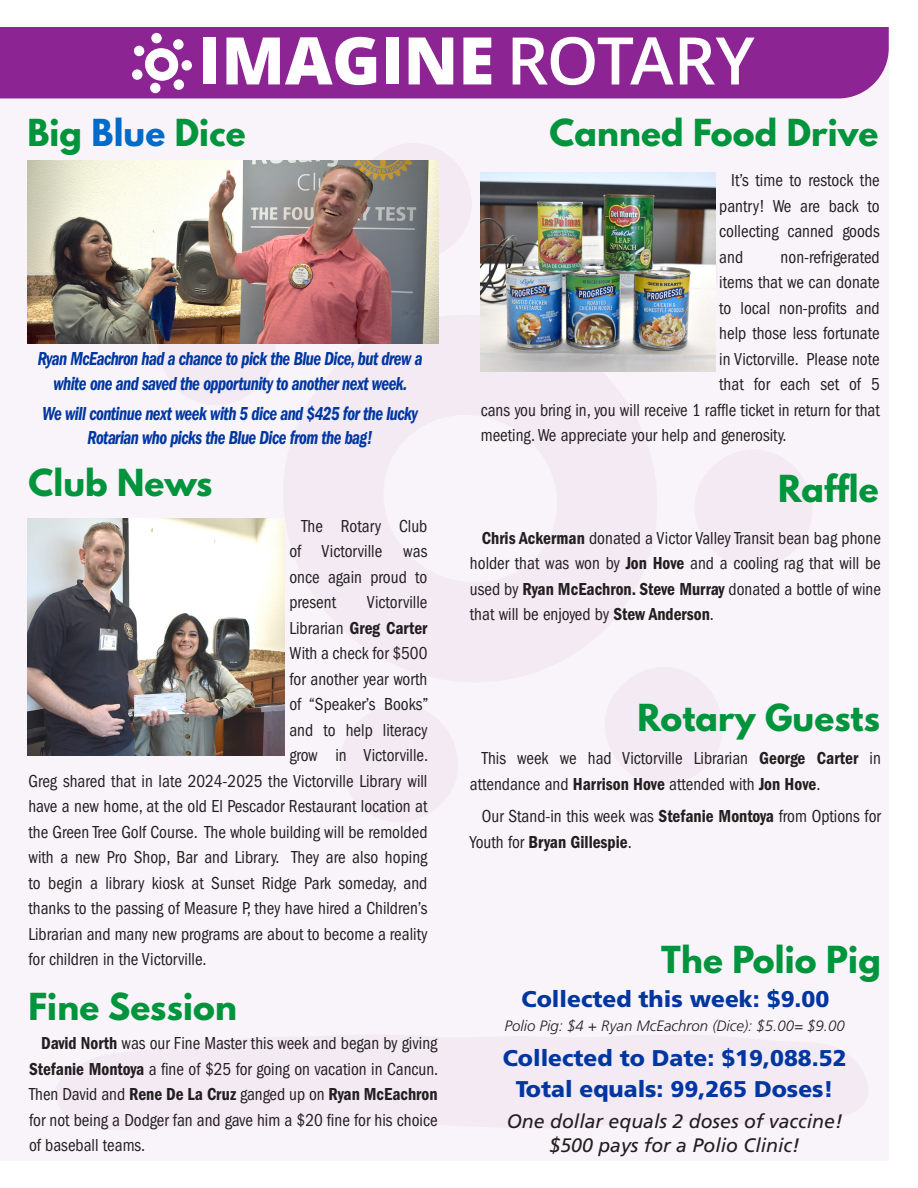
<style>
.page{position:relative;width:918px;height:1188px;background:#fff}
.page>*{position:absolute;margin:0;border:0;box-sizing:border-box;transform-origin:0 0}
.t1{font:700 33px "League Spartan";letter-spacing:.005em;color:#00943d}
.t2{font:900 22.8px "Frutiger";color:#0036a0}
.t3{font:italic 600 condensed 19.5px/25.5px "Franklin Gothic";letter-spacing:-.03em;color:#0036a0;text-align:center;scale:.87 1}
.t4{font:italic 19.5px/24.3px "Frutiger";color:#231f20;text-align:center}
.t5{font:condensed 18px/25.5px "Franklin Gothic";color:#231f20;text-align:justify;scale:.95 1}
.t6{font:600 condensed 18px "Franklin Gothic";color:#231f20;scale:.95 1}
.t7{font:italic 300 15px "Frutiger";color:#231f20}
.s1{color:#006bc8}
.s2{font-weight:400}
.s3{font-weight:600}
</style>
<div class="page">
<div style="left:0;top:27px;width:889px;height:1134px;background:#f9f4f9"></div>
<div style="left:0;top:28px;width:889px;height:70px;background:#8d2493"></div>
<svg style="left:156px;top:343px;width:121px;height:1px"></svg>
<svg style="left:438px;top:160px;width:1px;height:101px"></svg>
<svg style="left:715px;top:214px;width:1px;height:118px"></svg>
<div style="left:204px;top:38px;width:12px;height:46px;background:#fff"></div>
<svg style="left:226px;top:37px;width:150px;height:48px"></svg>
<div style="left:386px;top:38px;width:12px;height:46px;background:#fff"></div>
<svg style="left:409px;top:38px;width:44px;height:46px"></svg>
<svg style="left:463px;top:38px;width:28px;height:46px"></svg>
<svg style="left:513px;top:37px;width:161px;height:48px"></svg>
<svg style="left:680px;top:38px;width:146px;height:47px"></svg>
<svg style="left:144px;top:48px;width:37px;height:33px"></svg>
<div style="left:132px;top:69px;width:11px;height:11px;background:#fff;border-radius:50%"></div>
<div style="left:134px;top:46px;width:10px;height:10px;background:#fff;border-radius:50%"></div>
<div style="left:151px;top:33px;width:11px;height:10px;background:#fff;border-radius:50%"></div>
<div style="left:173px;top:39px;width:11px;height:11px;background:#fff;border-radius:50%"></div>
<div style="left:181px;top:60px;width:11px;height:11px;background:#fff;border-radius:50%"></div>
<div style="left:173px;top:79px;width:11px;height:11px;background:#fff;border-radius:50%"></div>
<div style="left:150px;top:83px;width:11px;height:10px;background:#fff;border-radius:50%"></div>
<img style="left:481px;top:173px;width:234px;height:198px">
<img style="left:27px;top:160px;width:411px;height:183px">
<img style="left:27px;top:518px;width:258px;height:238px">
<p class="t1" style="left:27px;top:107px;width:220px">Big <span class="s1">Blue</span> Dice</p>
<p class="t3" style="left:38px;top:346px;width:444px">Ryan McEachron had a chance to pick the Blue Dice, but drew a white one and saved the opportunity to another next week.</p>
<p class="t3" style="left:42px;top:402px;width:433px;line-height:24px">We will continue next week with 5 dice and $425 for the lucky<br>Rotarian who picks the Blue Dice from the bag!</p>
<p class="t1" style="left:28px;top:456px;width:186px">Club News</p>
<p class="t5" style="left:289px;top:513px;width:147px;text-indent:12px">The Rotary Club of Victorville was once again proud to present</p>
<p class="t5" style="left:367px;top:590px;width:65px">Victorville</p>
<p class="t6" style="left:289px;top:618px;width:147px"><span class="s2">Librarian</span> Greg Carter</p>
<p class="t5" style="left:289px;top:641px;width:147px">With a check for $500</p>
<p class="t5" style="left:289px;top:666px;width:147px">for another year worth</p>
<p class="t5" style="left:289px;top:692px;width:148px">of “Speaker’s Books”</p>
<p class="t5" style="left:289px;top:717px;width:147px">and to help literacy</p>
<p class="t5" style="left:289px;top:743px;width:148px">grow in Victorville.</p>
<p class="t5" style="left:28px;top:768px;width:422px">Greg shared that in late 2024-2025 the Victorville Library will</p>
<p class="t5" style="left:28px;top:794px;width:422px">have a new home, at the old El Pescador Restaurant location at</p>
<p class="t5" style="left:28px;top:819px;width:422px">the Green Tree Golf Course. The whole building will be remolded</p>
<p class="t5" style="left:28px;top:845px;width:422px">with a new Pro Shop, Bar and Library. They are also hoping</p>
<p class="t5" style="left:28px;top:870px;width:422px">to begin a library kiosk at Sunset Ridge Park someday, and</p>
<p class="t5" style="left:28px;top:896px;width:422px">thanks to the passing of Measure P, they have hired a Children’s</p>
<p class="t5" style="left:28px;top:921px;width:422px">Librarian and many new programs are about to become a reality</p>
<p class="t5" style="left:28px;top:947px;width:189px">for children in the Victorville.</p>
<p class="t1" style="left:28px;top:981px;width:210px">Fine Session</p>
<p class="t5" style="left:29px;top:1031px;width:432px;text-indent:12px"><span class="s3">David North</span> was our Fine Master this week and began by giving <span class="s3">Stefanie Montoya</span> a fine of $25 for going on vacation in Cancun.<br>Then David and <span class="s3">Rene De La Cruz</span> ganged up on <span class="s3">Ryan McEachron </span>for not being a Dodger fan and gave him a $20 fine for his choice of baseball teams.</p>
<p class="t1" style="left:549px;top:107px;width:331px">Canned Food Drive</p>
<p class="t5" style="left:719px;top:168px;width:170px;text-indent:12px">It’s time to restock the pantry! We are back to collecting canned goods and</p>
<p class="t5" style="left:781px;top:244px;width:106px">non-refrigerated</p>
<p class="t5" style="left:719px;top:270px;width:170px">items that we can donate</p>
<p class="t5" style="left:719px;top:295px;width:170px">to local non-profits and</p>
<p class="t5" style="left:719px;top:321px;width:170px">help those less fortunate</p>
<p class="t5" style="left:719px;top:346px;width:170px">in Victorville. Please note</p>
<p class="t5" style="left:719px;top:372px;width:170px">that for each set of 5</p>
<p class="t5" style="left:481px;top:397px;width:422px">cans you bring in, you will receive 1 raffle ticket in return for that</p>
<p class="t5" style="left:481px;top:423px;width:323px">meeting. We appreciate your help and generosity.</p>
<p class="t1" style="left:778px;top:463px;width:102px">Raffle</p>
<p class="t5" style="left:470px;top:525px;width:434px;text-indent:12px"><span class="s3">Chris Ackerman</span> donated a Victor Valley Transit bean bag phone holder that was won by <span class="s3">Jon Hove</span> and a cooling rag that will be used by <span class="s3">Ryan McEachron. Steve Murray</span> donated a bottle of wine that will be enjoyed by <span class="s3">Stew Anderson</span>.</p>
<p class="t1" style="left:638px;top:691px;width:244px">Rotary Guests</p>
<p class="t5" style="left:470px;top:746px;width:434px;text-indent:12px">This week we had Victorville Librarian <span class="s3">George Carter</span> in attendance and <span class="s3">Harrison Hove</span> attended with <span class="s3">Jon Hove</span>.</p>
<p class="t5" style="left:470px;top:804px;width:434px;text-indent:12px">Our Stand-in this week was <span class="s3">Stefanie Montoya</span> from Options for<br>Youth for <span class="s3">Bryan Gillespie</span>.</p>
<p class="t1" style="left:661px;top:933px;width:221px">The Polio Pig</p>
<p class="t2" style="left:522px;top:985px;width:309px">Collected this week: $9.00</p>
<p class="t7" style="left:505px;top:1018px;width:342px">Polio Pig: $4 + Ryan McEachron (Dice): $5.00= $9.00</p>
<p class="t2" style="left:503px;top:1044px;width:345px">Collected to Date: $19,088.52</p>
<p class="t2" style="left:516px;top:1075px;width:320px">Total equals: 99,265 Doses!</p>
<p class="t4" style="left:507px;top:1109px;width:337px">One dollar equals 2 doses of vaccine! $500 pays for a Polio Clinic!</p>
</div>
